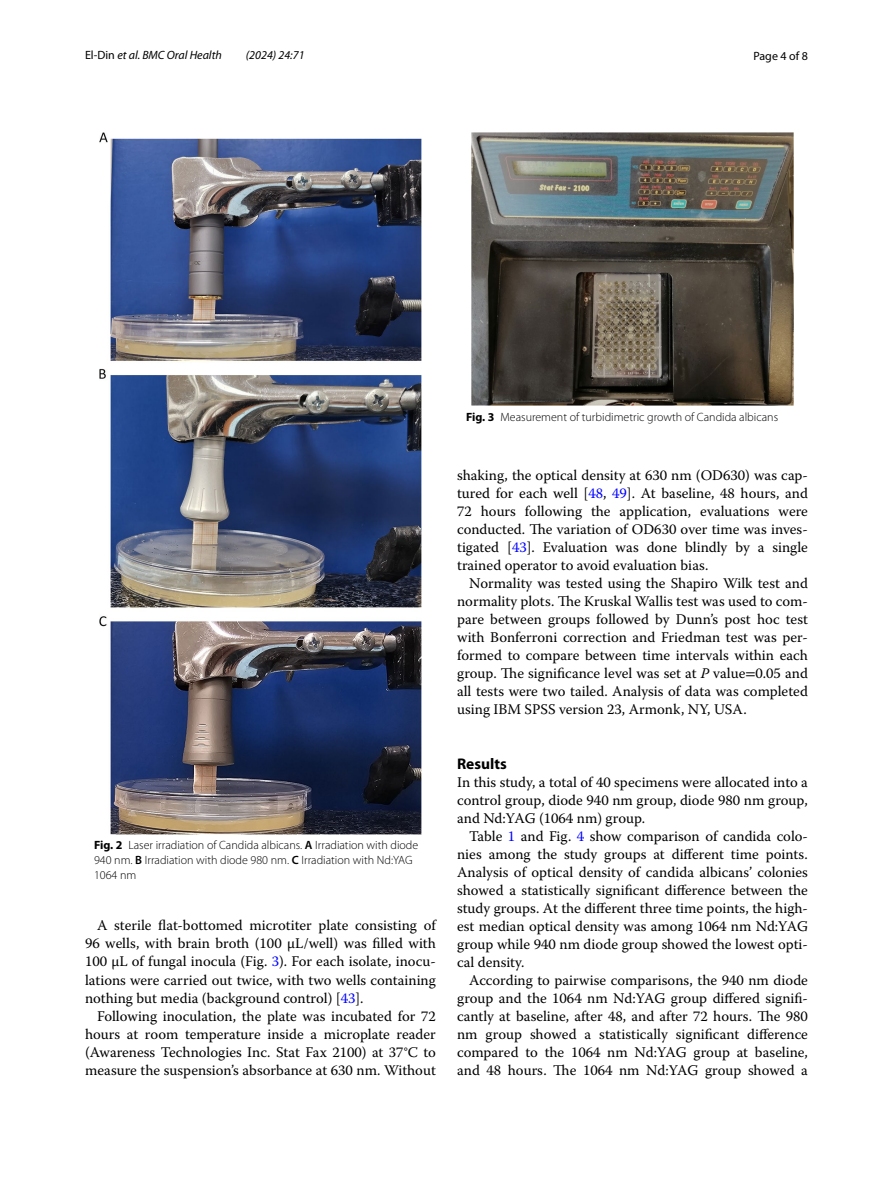
<style>
.page{position:relative;width:893px;height:1187px;background:#fff}
.page>*{position:absolute;margin:0;border:0;box-sizing:border-box;transform-origin:0 0}
.t1{font:700 15.45px "Myriad Pro";color:#000}
.t2{font:14.7px/18px "Warnock Pro";color:#000;text-align:justify}
.t3{font:300 12px/15px "Myriad Pro";color:#000}
.t4{font:italic 12px "Myriad Pro";color:#000}
.t5{font:12px "Myriad Pro";color:#000}
.s1{font-style:normal}
.s2{font-weight:700}
.s3{font-weight:600}
.s4{color:#00f}
.s5{font-style:italic}
.s6{font-family:"STIX"}
</style>
<div class="page">
<img style="left:100px;top:133px;width:321px;height:701px">
<img style="left:472px;top:133px;width:321px;height:273px">
<p class="t4" style="left:85px;top:48px;width:138px"><span class="s1">El‑Din</span> et al. BMC Oral Health</p>
<p class="t4" style="left:246px;top:48px;width:60px">(2024) 24:71</p>
<p class="t5" style="left:753px;top:48px;width:56px">Page 4 of 8</p>
<p class="t3" style="left:466px;top:409px;width:313px"><span class="s2">Fig. 3</span> Measurement of turbidimetric growth of Candida albicans</p>
<p class="t3" style="left:94px;top:837px;width:326px"><span class="s2">Fig. 2</span> Laser irradiation of Candida albicans. <span class="s3">A</span> Irradiation with diode<br>940 nm. <span class="s3">B</span> Irradiation with diode 980 nm. <span class="s3">C</span> Irradiation with Nd:YAG<br>1064 nm</p>
<p class="t2" style="left:85px;top:916px;width:352px;text-indent:12px">A sterile flat-bottomed microtiter plate consisting of 96 wells, with brain broth (100 μL/well) was filled with 100 μL of fungal inocula (Fig. <span class="s4">3</span>). For each isolate, inocu&shy;lations were carried out twice, with two wells containing nothing but media (background control) [<span class="s4">43</span>].</p>
<p class="t2" style="left:85px;top:1006px;width:352px;text-indent:12px">Following inoculation, the plate was incubated for 72 hours at room temperature inside a microplate reader (Awareness Technologies Inc. Stat Fax 2100) at 37°C to measure the suspension’s absorbance at 630 nm. Without</p>
<p class="t2" style="left:457px;top:466px;width:352px">shaking, the optical density at 630 nm (OD630) was cap&shy;tured for each well [<span class="s4">48</span>, <span class="s4">49</span>]. At baseline, 48 hours, and 72 hours following the application, evaluations were conducted. The variation of OD630 over time was inves&shy;tigated [<span class="s4">43</span>]. Evaluation was done blindly by a single trained operator to avoid evaluation bias.</p>
<p class="t2" style="left:457px;top:574px;width:352px;text-indent:12px">Normality was tested using the Shapiro Wilk test and normality plots. The Kruskal Wallis test was used to com&shy;pare between groups followed by Dunn’s post hoc test with Bonferroni correction and Friedman test was per&shy;formed to compare between time intervals within each group. The significance level was set at <span class="s5">P</span> value<span class="s6">=</span>0.05 and all tests were two tailed. Analysis of data was completed using IBM SPSS version 23, Armonk, NY, USA.</p>
<p class="t1" style="left:457px;top:753px;width:51px">Results</p>
<p class="t2" style="left:457px;top:773px;width:352px">In this study, a total of 40 specimens were allocated into a control group, diode 940 nm group, diode 980 nm group, and Nd:YAG (1064 nm) group.</p>
<p class="t2" style="left:457px;top:827px;width:352px;text-indent:12px">Table <span class="s4">1</span> and Fig. <span class="s4">4</span> show comparison of candida colo&shy;nies among the study groups at different time points.<br>Analysis of optical density of candida albicans’ colonies showed a statistically significant difference between the study groups. At the different three time points, the high&shy;est median optical density was among 1064 nm Nd:YAG group while 940 nm diode group showed the lowest opti&shy;cal density.</p>
<p class="t2" style="left:457px;top:971px;width:352px;text-indent:12px">According to pairwise comparisons, the 940 nm diode group and the 1064 nm Nd:YAG group differed signifi&shy;cantly at baseline, after 48, and after 72 hours. The 980 nm group showed a statistically significant difference compared to the 1064 nm Nd:YAG group at baseline, and 48 hours. The 1064 nm Nd:YAG group showed a</p>
</div>
